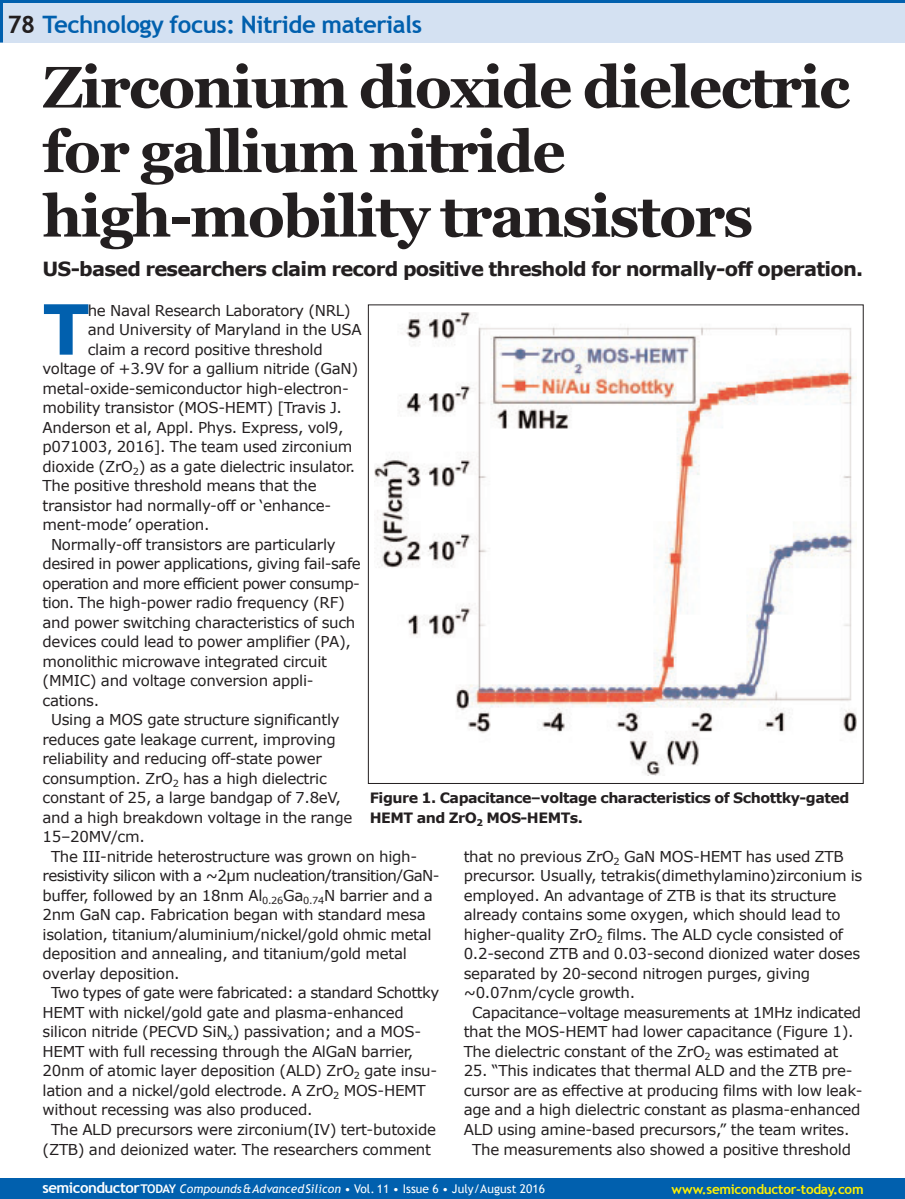
<style>
.page{position:relative;width:905px;height:1199px;background:#fff}
.page>*{position:absolute;margin:0;border:0;box-sizing:border-box;transform-origin:0 0}
.t1{font:700 69.3px "Verdana";color:#0160ae}
.t2{font:700 58.5px/64.5px "Georgia";letter-spacing:-.03em;color:#231f20}
.t3{font:700 24px "Trebuchet MS";letter-spacing:-.02em;color:#0160ae}
.t4{font:700 19.5px "Verdana";letter-spacing:-.04em;color:#231f20}
.t5{font:15px "Verdana";letter-spacing:-.02em;color:#231f20}
.t6{font:15px "Verdana";letter-spacing:-.04em;color:#231f20}
.t7{font:700 14.25px/19.5px "Verdana";letter-spacing:-.035em;color:#231f20}
.t8{font:700 13.5px "Trebuchet MS";letter-spacing:-.02em;color:#fff101}
.t9{font:12px "Trebuchet MS";letter-spacing:.005em;color:#fff}
.s1{color:#231f20}
.s2{font-weight:700;font-size:15px}
.s3{font-weight:700}
.s4{font-style:italic}
</style>
<div class="page">
<div style="left:0;top:0;width:904px;height:43px;background:#d4e1f2"></div>
<hr style="left:0;top:0;width:3px;height:43px;background:#0160ae">
<hr style="left:0;top:0;width:904px;height:3px;background:#0160ae">
<img style="left:375px;top:313px;width:481px;height:462px">
<div style="left:0;top:1178px;width:904px;height:20px;background:#0160ae"></div>
<p class="t3" style="left:7px;top:10px;width:416px"><span class="s1">78</span> Technology focus: Nitride materials</p>
<p class="t2" style="left:43px;top:55px;width:809px">Zirconium dioxide dielectric for gallium nitride high-mobility transistors</p>
<p class="t4" style="left:43px;top:256px;width:822px">US-based researchers claim record positive threshold for normally-off operation.</p>
<p class="t1" style="left:43px;top:285px;width:49px">T</p>
<p class="t5" style="left:88px;top:300px;width:264px">he Naval Research Laboratory (NRL)</p>
<p class="t5" style="left:88px;top:320px;width:275px">and University of Maryland in the USA</p>
<p class="t5" style="left:88px;top:339px;width:236px">claim a record positive threshold</p>
<p class="t5" style="left:43px;top:359px;width:317px">voltage of +3.9V for a gallium nitride (GaN)</p>
<p class="t5" style="left:43px;top:378px;width:308px">metal-oxide-semiconductor high-electron-</p>
<p class="t5" style="left:43px;top:398px;width:301px">mobility transistor (MOS-HEMT) [Travis J.</p>
<p class="t5" style="left:43px;top:417px;width:302px">Anderson et al, Appl. Phys. Express, vol9,</p>
<p class="t5" style="left:43px;top:437px;width:311px">p071003, 2016]. The team used zirconium</p>
<p class="t5" style="left:43px;top:456px;width:314px">dioxide (ZrO<sub>2</sub>) as a gate dielectric insulator.</p>
<p class="t5" style="left:43px;top:476px;width:276px">The positive threshold means that the</p>
<p class="t5" style="left:43px;top:495px;width:290px">transistor had normally-off or ‘enhance-</p>
<p class="t5" style="left:43px;top:515px;width:168px">ment-mode’ operation.</p>
<p class="t5" style="left:51px;top:534px;width:286px">Normally-off transistors are particularly</p>
<p class="t5" style="left:43px;top:554px;width:320px">desired in power applications, giving fail-safe</p>
<p class="t6" style="left:43px;top:573px;width:319px">operation and more efficient power consump-</p>
<p class="t5" style="left:43px;top:593px;width:304px">tion. The high-power radio frequency (RF)</p>
<p class="t5" style="left:43px;top:612px;width:314px">and power switching characteristics of such</p>
<p class="t5" style="left:43px;top:632px;width:310px">devices could lead to power amplifier (PA),</p>
<p class="t5" style="left:43px;top:651px;width:286px">monolithic microwave integrated circuit</p>
<p class="t5" style="left:43px;top:671px;width:273px">(MMIC) and voltage conversion appli-</p>
<p class="t5" style="left:43px;top:690px;width:58px">cations.</p>
<p class="t5" style="left:51px;top:710px;width:290px">Using a MOS gate structure significantly</p>
<p class="t5" style="left:43px;top:729px;width:295px">reduces gate leakage current, improving</p>
<p class="t5" style="left:43px;top:749px;width:281px">reliability and reducing off-state power</p>
<p class="t5" style="left:43px;top:768px;width:286px">consumption. ZrO<sub>2</sub> has a high dielectric</p>
<p class="t5" style="left:43px;top:788px;width:300px">constant of 25, a large bandgap of 7.8eV,</p>
<p class="t5" style="left:43px;top:807px;width:311px">and a high breakdown voltage in the range</p>
<p class="t5" style="left:43px;top:827px;width:104px">15–20MV/cm.</p>
<p class="t5" style="left:51px;top:846px;width:367px">The III-nitride heterostructure was grown on high-</p>
<p class="t6" style="left:43px;top:866px;width:398px">resistivity silicon with a ~2µm nucleation/transition/GaN-</p>
<p class="t5" style="left:43px;top:885px;width:392px">buffer, followed by an 18nm Al<sub>0.26</sub>Ga<sub>0.74</sub>N barrier and a</p>
<p class="t5" style="left:43px;top:905px;width:384px">2nm GaN cap. Fabrication began with standard mesa</p>
<p class="t5" style="left:43px;top:924px;width:390px">isolation, titanium/aluminium/nickel/gold ohmic metal</p>
<p class="t5" style="left:43px;top:944px;width:366px">deposition and annealing, and titanium/gold metal</p>
<p class="t5" style="left:43px;top:963px;width:139px">overlay deposition.</p>
<p class="t5" style="left:51px;top:983px;width:390px">Two types of gate were fabricated: a standard Schottky</p>
<p class="t5" style="left:43px;top:1002px;width:363px">HEMT with nickel/gold gate and plasma-enhanced</p>
<p class="t5" style="left:43px;top:1022px;width:380px">silicon nitride (PECVD SiN<sub>x</sub>) passivation; and a MOS-</p>
<p class="t5" style="left:43px;top:1041px;width:372px">HEMT with full recessing through the AlGaN barrier,</p>
<p class="t5" style="left:43px;top:1061px;width:396px">20nm of atomic layer deposition (ALD) ZrO<sub>2</sub> gate insu-</p>
<p class="t5" style="left:43px;top:1080px;width:385px">lation and a nickel/gold electrode. A ZrO<sub>2</sub> MOS-HEMT</p>
<p class="t5" style="left:43px;top:1100px;width:271px">without recessing was also produced.</p>
<p class="t5" style="left:51px;top:1119px;width:386px">The ALD precursors were zirconium(IV) tert-butoxide</p>
<p class="t5" style="left:43px;top:1139px;width:390px">(ZTB) and deionized water. The researchers comment</p>
<p class="t7" style="left:370px;top:788px;width:481px">Figure 1. Capacitance–voltage characteristics of Schottky-gated<br>HEMT and ZrO<sub>2</sub> MOS-HEMTs.</p>
<p class="t5" style="left:463px;top:846px;width:381px">that no previous ZrO<sub>2</sub> GaN MOS-HEMT has used ZTB</p>
<p class="t5" style="left:463px;top:866px;width:400px">precursor. Usually, tetrakis(dimethylamino)zirconium is</p>
<p class="t5" style="left:463px;top:885px;width:374px">employed. An advantage of ZTB is that its structure</p>
<p class="t5" style="left:463px;top:905px;width:378px">already contains some oxygen, which should lead to</p>
<p class="t5" style="left:463px;top:924px;width:381px">higher-quality ZrO<sub>2</sub> films. The ALD cycle consisted of</p>
<p class="t5" style="left:463px;top:944px;width:398px">0.2-second ZTB and 0.03-second dionized water doses</p>
<p class="t5" style="left:463px;top:963px;width:348px">separated by 20-second nitrogen purges, giving</p>
<p class="t5" style="left:463px;top:983px;width:173px">~0.07nm/cycle growth.</p>
<p class="t5" style="left:472px;top:1002px;width:390px">Capacitance–voltage measurements at 1MHz indicated</p>
<p class="t5" style="left:463px;top:1022px;width:391px">that the MOS-HEMT had lower capacitance (Figure 1).</p>
<p class="t5" style="left:463px;top:1041px;width:376px">The dielectric constant of the ZrO<sub>2</sub> was estimated at</p>
<p class="t5" style="left:463px;top:1061px;width:390px">25. “This indicates that thermal ALD and the ZTB pre-</p>
<p class="t5" style="left:463px;top:1080px;width:400px">cursor are as effective at producing films with low leak-</p>
<p class="t5" style="left:463px;top:1100px;width:398px">age and a high dielectric constant as plasma-enhanced</p>
<p class="t5" style="left:463px;top:1119px;width:387px">ALD using amine-based precursors,” the team writes.</p>
<p class="t5" style="left:472px;top:1139px;width:380px">The measurements also showed a positive threshold</p>
<p class="t9" style="left:43px;top:1181px;width:504px"><span class="s2">semiconductor</span><span class="s3">TODAY</span> <span class="s4">Compounds&amp;AdvancedSilicon</span> • Vol. 11 • Issue 6 • July/August 2016</p>
<p class="t8" style="left:671px;top:1180px;width:194px">www.semiconductor-today.com</p>
</div>
